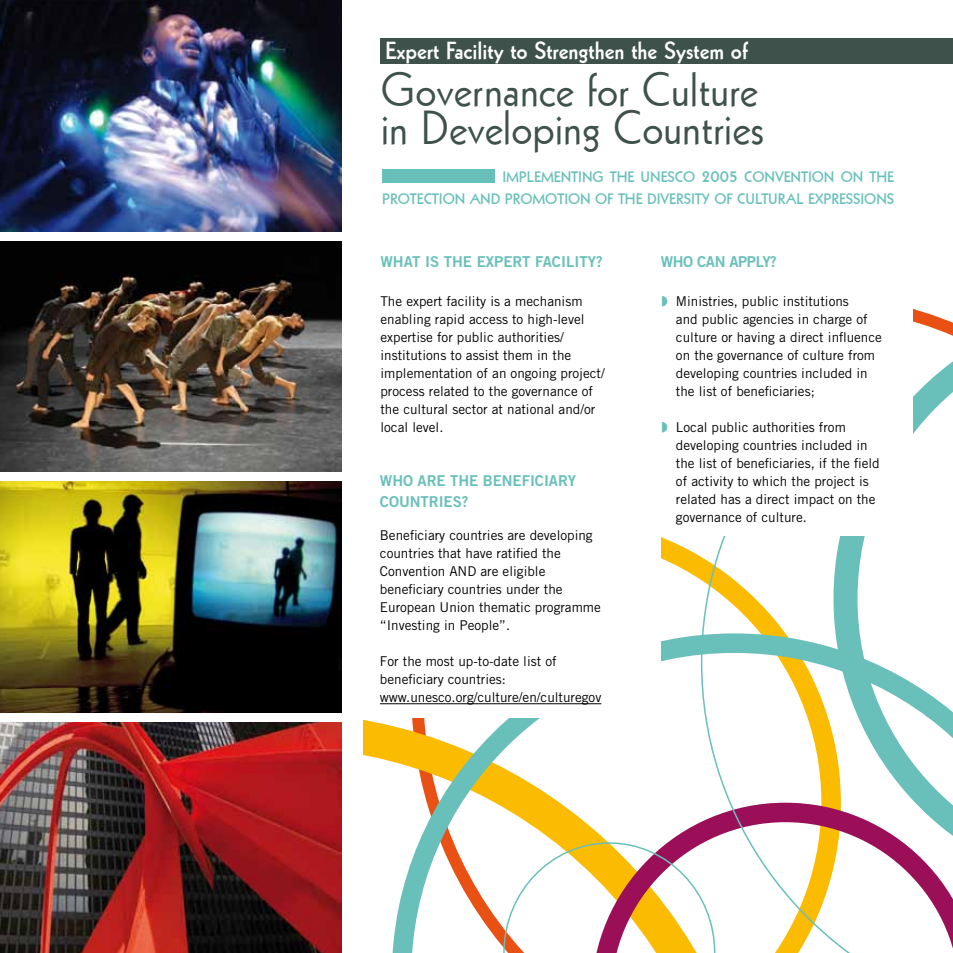
<style>
.page{position:relative;width:953px;height:953px;background:#fff}
.page>*{position:absolute;margin:0;border:0;box-sizing:border-box;transform-origin:0 0}
.t1{font:46.5px/37.5px "Geometric 231 BT Roman C";color:#3e514a}
.t2{font:24px "Geometric 231 BT Bold C";color:#fff}
.t3{font:15px "Trade Gothic LT Std Bd 2";letter-spacing:-.005em;color:#69c0bb}
.t4{font:15px "Trade Gothic LT Std Bd 2";letter-spacing:-.025em;color:#69c0bb}
.t5{font:14.7px/22.5px "Geometric 231 BT Bold C";letter-spacing:-.005em;color:#69c0bb;text-align:right}
.t6{font:13.5px/18px "Trade Gothic LT Std";color:#000}
.s1{font-size:16.5px}
</style>
<div class="page">
<svg style="left:363px;top:719px;width:29px;height:43px"></svg>
<svg style="left:392px;top:635px;width:308px;height:317px"></svg>
<svg style="left:591px;top:802px;width:109px;height:40px"></svg>
<svg style="left:700px;top:362px;width:252px;height:590px"></svg>
<svg style="left:503px;top:842px;width:212px;height:110px"></svg>
<div style="left:626px;top:141px;width:286px;height:395px;background:#fff"></div>
<div style="left:349px;top:277px;width:311px;height:440px;background:#fff"></div>
<div style="left:380px;top:38px;width:572px;height:26px;background:#3e514a"></div>
<div style="left:382px;top:169px;width:113px;height:13px;background:#69c0bb"></div>
<img style="left:0;top:241px;width:342px;height:230px">
<img style="left:0;top:722px;width:341px;height:230px">
<img style="left:0;top:482px;width:341px;height:230px">
<img style="left:0;top:0;width:342px;height:231px">
<hr style="left:380px;top:703px;width:221px;height:1px;background:#000">
<h2 class="t2" style="left:385px;top:34px;width:364px">Expert Facility to Strengthen the System of</h2>
<h1 class="t1" style="left:381px;top:70px;width:385px">Governance for Culture in Developing Countries</h1>
<p class="t5" style="left:382px;top:165px;width:513px">IMPLEMENTING THE UNESCO <span class="s1">2005</span> CONVENTION ON THE<br>PROTECTION AND PROMOTION OF THE DIVERSITY OF CULTURAL EXPRESSIONS</p>
<p class="t3" style="left:380px;top:252px;width:74px">WHAT IS THE</p>
<p class="t3" style="left:476px;top:252px;width:127px">EXPE RT FACILITY?</p>
<p class="t6" style="left:380px;top:292px;width:226px">The expert facility is a mechanism enabling rapid access to high-level expertise for public authorities/ institutions to assist them in the implementation of an ongoing project/ process related to the governance of the cultural sector at national and/or local level.</p>
<p class="t3" style="left:380px;top:471px;width:81px">WHO ARE THE</p>
<p class="t3" style="left:483px;top:471px;width:11px">BENE</p>
<p class="t3" style="left:521px;top:471px;width:56px">FICIARY</p>
<p class="t3" style="left:380px;top:492px;width:11px">COUNT</p>
<p class="t3" style="left:429px;top:492px;width:41px">RIES?</p>
<p class="t6" style="left:380px;top:526px;width:222px">Beneficiary countries are developing countries that have ratified the<br>Convention AND are eligible beneficiary countries under the<br>European Union thematic programme “Investing in People”.</p>
<p class="t6" style="left:380px;top:652px;width:223px">For the most up-to-date list of beneficiary countries: www.unesco.org/culture/en/culturegov</p>
<p class="t4" style="left:660px;top:252px;width:118px">WHO CAN APPLY?</p>
<p class="t6" style="left:676px;top:292px;width:207px">Ministries, public institutions<br>and public agencies in charge of culture or having a direct influence on the governance of culture from developing countries included in the list of beneficiaries;</p>
<p class="t6" style="left:676px;top:418px;width:205px">Local public authorities from developing countries included in the list of beneficiaries, if the field of activity to which the project is related has a direct impact on the governance of culture.</p>
</div>
